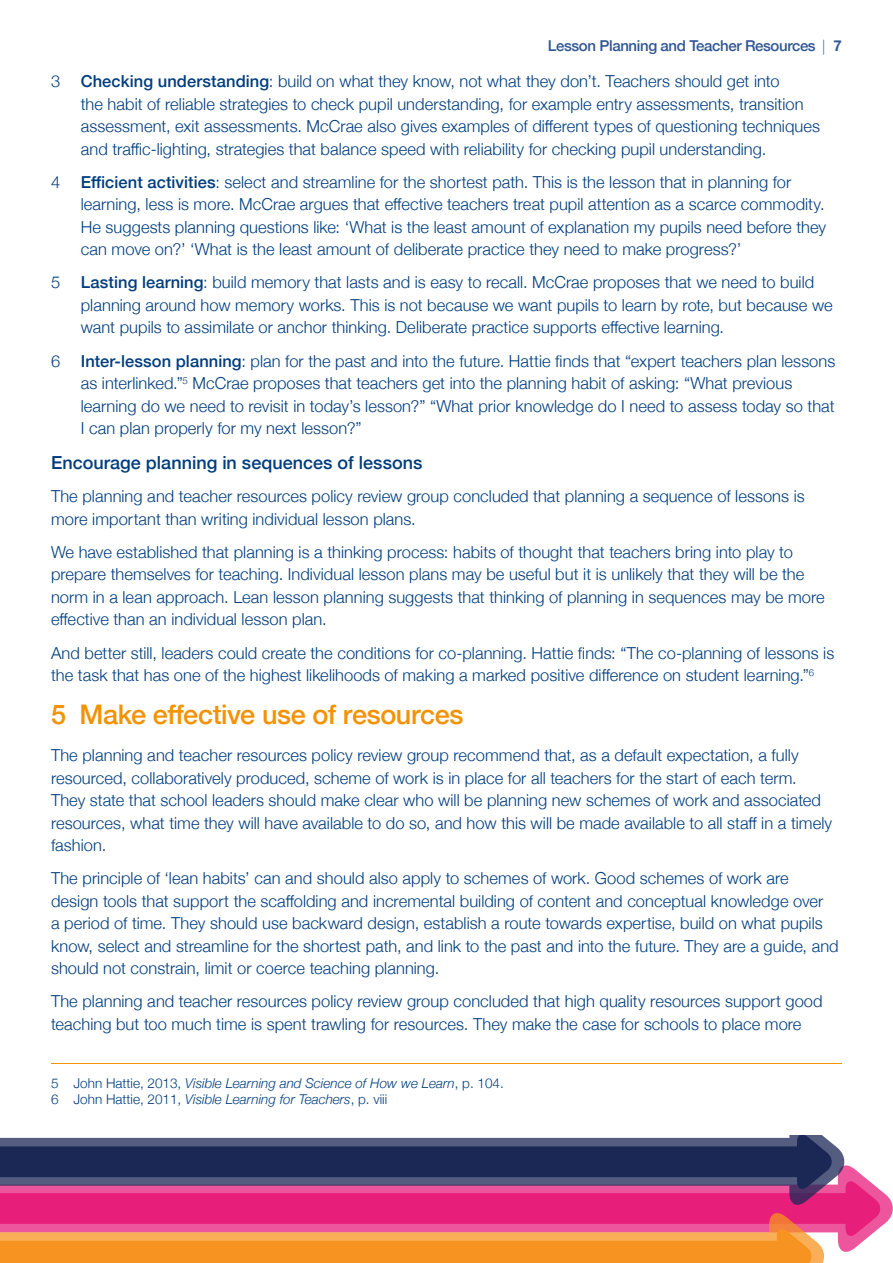
<style>
.page{position:relative;width:893px;height:1263px;background:#fff}
.page>*{position:absolute;margin:0;border:0;box-sizing:border-box;transform-origin:0 0}
.main_header{font:500 27px "Helvetica Neue";letter-spacing:-.015em;color:#f39204}
.sub_heading{font:500 18px "Helvetica Neue";color:#013d7d}
.main_text_NO_INDENT{font:300 16.5px/22.5px "Helvetica Neue";letter-spacing:.005em;color:#013d7d}
.t1{font:500 15px "Helvetica Neue";letter-spacing:-.025em;color:#305691}
.t2{font:italic 300 13.5px "Helvetica Neue";color:#013d7d}
.s1{font-family:"Myriad Pro";font-weight:300}
.s2{font-weight:700}
.s3{font-weight:500}
.s4{font-style:normal}
</style>
<div class="page">
<svg style="left:0;top:1135px;width:882px;height:128px;background:#aa556b"></svg>
<hr style="left:51px;top:1063px;width:791px;height:1px;background:#f39204">
<p class="t1" style="left:548px;top:33px;width:295px">Lesson Planning and Teacher Resources <span class="s1">|</span> <span class="s2">7</span></p>
<p class="main_text_NO_INDENT" style="left:81px;top:69px;width:741px;text-indent:-30px">3 <span class="s3">Checking understanding</span>: build on what they know, not what they don’t. Teachers should get into<br>the habit of reliable strategies to check pupil understanding, for example entry assessments, transition assessment, exit assessments. McCrae also gives examples of different types of questioning techniques and traffic-lighting, strategies that balance speed with reliability for checking pupil understanding.</p>
<p class="main_text_NO_INDENT" style="left:81px;top:170px;width:747px;text-indent:-30px">4 <span class="s3">Efficient activities</span>: select and streamline for the shortest path. This is the lesson that in planning for learning, less is more. McCrae argues that effective teachers treat pupil attention as a scarce commodity.<br>He suggests planning questions like: ‘What is the least amount of explanation my pupils need before they can move on?’ ‘What is the least amount of deliberate practice they need to make progress?’</p>
<p class="main_text_NO_INDENT" style="left:81px;top:270px;width:753px;text-indent:-30px">5 <span class="s3">Lasting learning</span>: build memory that lasts and is easy to recall. McCrae proposes that we need to build planning around how memory works. This is not because we want pupils to learn by rote, but because we want pupils to assimilate or anchor thinking. Deliberate practice supports effective learning.</p>
<p class="main_text_NO_INDENT" style="left:81px;top:349px;width:756px;text-indent:-30px">6 <span class="s3">Inter-lesson planning</span>: plan for the past and into the future. Hattie finds that “expert teachers plan lessons as interlinked.”<sup>5</sup> McCrae proposes that teachers get into the planning habit of asking: “What previous learning do we need to revisit in today’s lesson?” “What prior knowledge do I need to assess today so that I can plan properly for my next lesson?”</p>
<p class="sub_heading" style="left:51px;top:448px;width:373px">Encourage planning in sequences of lessons</p>
<p class="main_text_NO_INDENT" style="left:51px;top:484px;width:755px">The planning and teacher resources policy review group concluded that planning a sequence of lessons is more important than writing individual lesson plans.</p>
<p class="main_text_NO_INDENT" style="left:51px;top:540px;width:775px">We have established that planning is a thinking process: habits of thought that teachers bring into play to prepare themselves for teaching. Individual lesson plans may be useful but it is unlikely that they will be the norm in a lean approach. Lean lesson planning suggests that thinking of planning in sequences may be more effective than an individual lesson plan.</p>
<p class="main_text_NO_INDENT" style="left:51px;top:640px;width:785px">And better still, leaders could create the conditions for co-planning. Hattie finds: “The co-planning of lessons is the task that has one of the highest likelihoods of making a marked positive difference on student learning.”<sup>6</sup></p>
<p class="main_header" style="left:51px;top:692px;width:414px">5 Make effective use of resources</p>
<p class="main_text_NO_INDENT" style="left:51px;top:743px;width:783px">The planning and teacher resources policy review group recommend that, as a default expectation, a fully resourced, collaboratively produced, scheme of work is in place for all teachers for the start of each term.<br>They state that school leaders should make clear who will be planning new schemes of work and associated resources, what time they will have available to do so, and how this will be made available to all staff in a timely fashion.</p>
<p class="main_text_NO_INDENT" style="left:51px;top:866px;width:789px">The principle of ‘lean habits’ can and should also apply to schemes of work. Good schemes of work are design tools that support the scaffolding and incremental building of content and conceptual knowledge over<br>a period of time. They should use backward design, establish a route towards expertise, build on what pupils know, select and streamline for the shortest path, and link to the past and into the future. They are a guide, and should not constrain, limit or coerce teaching planning.</p>
<p class="main_text_NO_INDENT" style="left:51px;top:989px;width:773px">The planning and teacher resources policy review group concluded that high quality resources support good teaching but too much time is spent trawling for resources. They make the case for schools to place more</p>
<p class="t2" style="left:51px;top:1072px;width:454px"><span class="s4">5 John Hattie, 2013,</span> Visible Learning and Science of How we Learn<span class="s4">, p. 104.</span></p>
<p class="t2" style="left:51px;top:1089px;width:338px"><span class="s4">6 John Hattie, 2011,</span> Visible Learning for Teachers<span class="s4">, p. viii</span></p>
</div>
